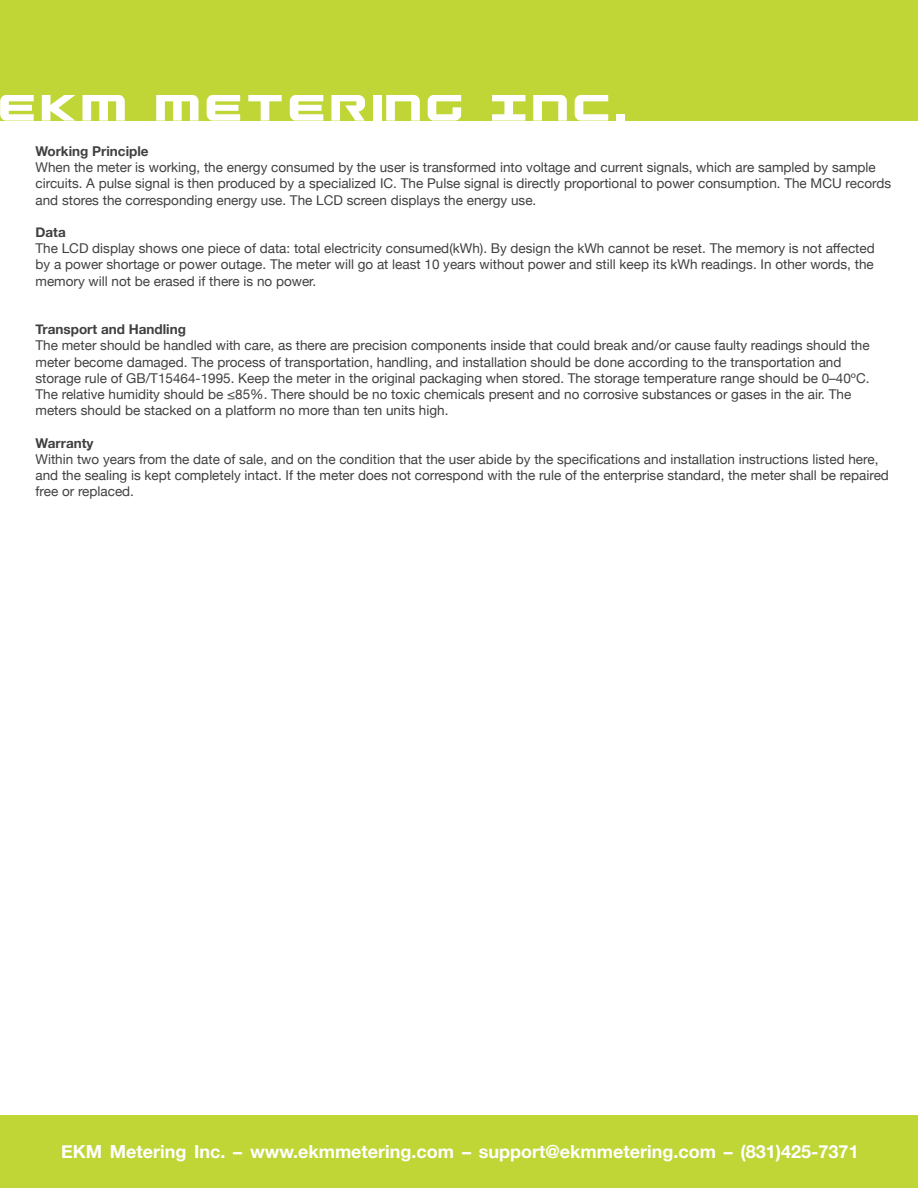
<style>
.page{position:relative;width:918px;height:1188px;background:#fff}
.page>*{position:absolute;margin:0;border:0;box-sizing:border-box;transform-origin:0 0}
.t1{font:700 18px "Helvetica Neue";color:#fff}
.t2{font:13.5px/16.2px "Helvetica Neue";color:#414041}
.t3{font:700 13.5px "Helvetica Neue";color:#414041}
</style>
<div class="page">
<div style="left:0;top:1115px;width:918px;height:73px;background:#c0d636"></div>
<div style="left:0;top:0;width:918px;height:120px;background:#c0d636"></div>
<svg style="left:0;top:95px;width:34px;height:26px"></svg>
<svg style="left:42px;top:95px;width:33px;height:26px"></svg>
<svg style="left:82px;top:95px;width:43px;height:26px"></svg>
<svg style="left:156px;top:95px;width:43px;height:26px"></svg>
<svg style="left:207px;top:95px;width:33px;height:26px"></svg>
<svg style="left:248px;top:95px;width:34px;height:26px"></svg>
<svg style="left:290px;top:95px;width:33px;height:26px"></svg>
<svg style="left:331px;top:95px;width:34px;height:26px"></svg>
<div style="left:373px;top:95px;width:9px;height:26px;background:#fff"></div>
<svg style="left:386px;top:95px;width:34px;height:26px"></svg>
<svg style="left:428px;top:95px;width:33px;height:26px"></svg>
<svg style="left:492px;top:95px;width:33px;height:26px"></svg>
<svg style="left:533px;top:95px;width:34px;height:26px"></svg>
<svg style="left:575px;top:95px;width:33px;height:26px"></svg>
<div style="left:616px;top:114px;width:8px;height:7px;background:#fff"></div>
<p class="t3" style="left:36px;top:143px;width:115px">Working Principle</p>
<p class="t2" style="left:36px;top:159px;width:857px">When the meter is working, the energy consumed by the user is transformed into voltage and current signals, which are sampled by sample circuits. A pulse signal is then produced by a specialized IC. The Pulse signal is directly proportional to power consumption. The MCU records and stores the corresponding energy use. The LCD screen displays the energy use.</p>
<p class="t3" style="left:36px;top:224px;width:32px">Data</p>
<p class="t2" style="left:36px;top:240px;width:841px;text-align:justify">The LCD display shows one piece of data: total electricity consumed(kWh). By design the kWh cannot be reset. The memory is not affected by a power shortage or power outage. The meter will go at least 10 years without power and still keep its kWh readings. In other words, the memory will not be erased if there is no power.</p>
<p class="t3" style="left:36px;top:321px;width:152px">Transport and Handling</p>
<p class="t2" style="left:36px;top:337px;width:836px">The meter should be handled with care, as there are precision components inside that could break and/or cause faulty readings should the meter become damaged. The process of transportation, handling, and installation should be done according to the transportation and storage rule of GB/T15464-1995. Keep the meter in the original packaging when stored. The storage temperature range should be 0–40ºC.<br>The relative humidity should be ≤85%. There should be no toxic chemicals present and no corrosive substances or gases in the air. The meters should be stacked on a platform no more than ten units high.</p>
<p class="t3" style="left:36px;top:434px;width:60px">Warranty</p>
<p class="t2" style="left:36px;top:451px;width:855px">Within two years from the date of sale, and on the condition that the user abide by the specifications and installation instructions listed here, and the sealing is kept completely intact. If the meter does not correspond with the rule of the enterprise standard, the meter shall be repaired free or replaced.</p>
<h1 class="t1" style="left:61px;top:1141px;width:799px">EKM Metering Inc. – www.ekmmetering.com – support@ekmmetering.com – (831)425-7371</h1>
</div>
